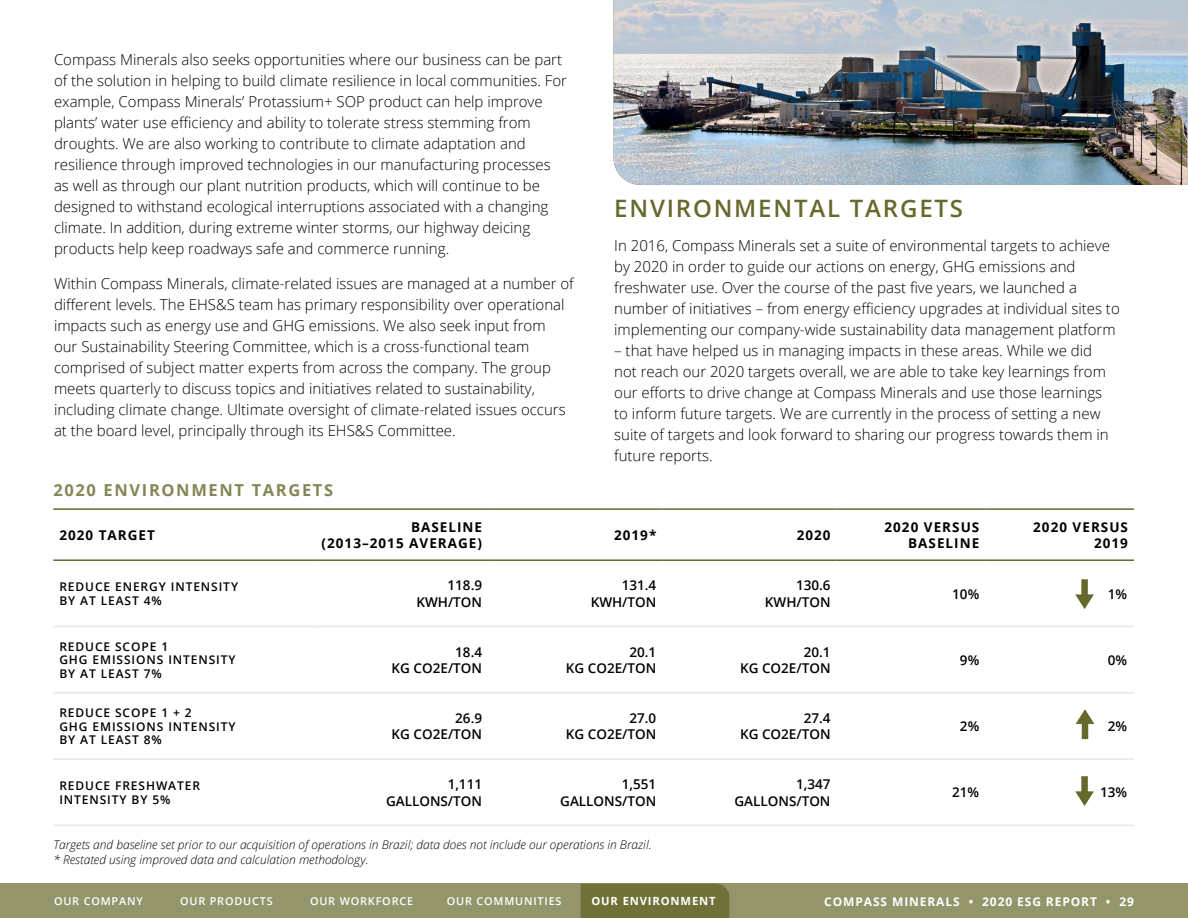
<style>
.page{position:relative;width:1188px;height:918px;background:#fff}
.page>*{position:absolute;margin:0;border:0;box-sizing:border-box;transform-origin:0 0}
.t1{font:600 24px "Open Sans";letter-spacing:.075em;color:#66682c}
.t2{font:700 16.5px "Open Sans";letter-spacing:.1em;color:#858656}
.t3{font:300 15px/21px "Open Sans";color:#000}
.t4{font:600 13.5px/16.2px "Open Sans";color:#000;text-align:right}
.t5{font:700 13.5px/16.2px "Open Sans";letter-spacing:.075em;color:#000;text-align:right}
.t6{font:italic 300 12px/15px "Open Sans";color:#000}
.t7{font:600 12px/13.5px "Open Sans";letter-spacing:.075em;color:#000}
.t8{font:700 12px "Open Sans";letter-spacing:.075em;color:#fff}
.t9{font:700 11.25px "Open Sans";letter-spacing:.075em;color:#fff}
.t10{font:600 10.8px "Open Sans";letter-spacing:.075em;color:#fff}
</style>
<div class="page">
<img style="left:614px;top:0;width:573px;height:185px">
<hr style="left:53px;top:692px;width:261px;height:2px;background:#e6e6e6">
<hr style="left:314px;top:692px;width:174px;height:2px;background:#e6e6e6">
<hr style="left:488px;top:692px;width:174px;height:2px;background:#e6e6e6">
<hr style="left:662px;top:692px;width:175px;height:2px;background:#e6e6e6">
<hr style="left:837px;top:692px;width:148px;height:2px;background:#e6e6e6">
<hr style="left:985px;top:692px;width:149px;height:2px;background:#e6e6e6">
<hr style="left:53px;top:758px;width:261px;height:2px;background:#e6e6e6">
<hr style="left:314px;top:758px;width:174px;height:2px;background:#e6e6e6">
<hr style="left:488px;top:758px;width:174px;height:2px;background:#e6e6e6">
<hr style="left:662px;top:758px;width:175px;height:2px;background:#e6e6e6">
<hr style="left:837px;top:758px;width:148px;height:2px;background:#e6e6e6">
<hr style="left:985px;top:758px;width:149px;height:2px;background:#e6e6e6">
<hr style="left:53px;top:825px;width:261px;height:1px;background:#e6e6e6">
<hr style="left:314px;top:825px;width:174px;height:1px;background:#e6e6e6">
<hr style="left:488px;top:825px;width:174px;height:1px;background:#e6e6e6">
<hr style="left:662px;top:825px;width:175px;height:1px;background:#e6e6e6">
<hr style="left:837px;top:825px;width:148px;height:1px;background:#e6e6e6">
<hr style="left:985px;top:825px;width:149px;height:1px;background:#e6e6e6">
<hr style="left:53px;top:626px;width:261px;height:1px;background:#e6e6e6">
<hr style="left:314px;top:626px;width:174px;height:1px;background:#e6e6e6">
<hr style="left:488px;top:626px;width:174px;height:1px;background:#e6e6e6">
<hr style="left:662px;top:626px;width:175px;height:1px;background:#e6e6e6">
<hr style="left:837px;top:626px;width:148px;height:1px;background:#e6e6e6">
<hr style="left:985px;top:626px;width:149px;height:1px;background:#e6e6e6">
<hr style="left:53px;top:508px;width:261px;height:2px;background:#66682c">
<hr style="left:314px;top:508px;width:174px;height:2px;background:#66682c">
<hr style="left:488px;top:508px;width:174px;height:2px;background:#66682c">
<hr style="left:662px;top:508px;width:175px;height:2px;background:#66682c">
<hr style="left:837px;top:508px;width:148px;height:2px;background:#66682c">
<hr style="left:985px;top:508px;width:149px;height:2px;background:#66682c">
<hr style="left:53px;top:559px;width:261px;height:2px;background:#66682c">
<hr style="left:314px;top:559px;width:174px;height:2px;background:#66682c">
<hr style="left:488px;top:559px;width:174px;height:2px;background:#66682c">
<hr style="left:662px;top:559px;width:175px;height:2px;background:#66682c">
<hr style="left:837px;top:559px;width:148px;height:2px;background:#66682c">
<hr style="left:985px;top:559px;width:149px;height:2px;background:#66682c">
<div style="left:1082px;top:579px;width:6px;height:18px;background:#66682c"></div>
<svg style="left:1075px;top:594px;width:19px;height:15px"></svg>
<div style="left:1082px;top:776px;width:6px;height:18px;background:#66682c"></div>
<svg style="left:1075px;top:791px;width:19px;height:15px"></svg>
<div style="left:1082px;top:721px;width:6px;height:18px;background:#66682c"></div>
<svg style="left:1076px;top:709px;width:18px;height:15px"></svg>
<div style="left:0;top:884px;width:1188px;height:34px;background:#94956b"></div>
<div style="left:581px;top:884px;width:148px;height:34px;background:#6f7138"></div>
<p class="t3" style="left:54px;top:49px;width:515px">Compass Minerals also seeks opportunities where our business can be part of the solution in helping to build climate resilience in local communities. For example, Compass Minerals’ Protassium+ SOP product can help improve plants’ water use efficiency and ability to tolerate stress stemming from droughts. We are also working to contribute to climate adaptation and resilience through improved technologies in our manufacturing processes as well as through our plant nutrition products, which will continue to be designed to withstand ecological interruptions associated with a changing climate. In addition, during extreme winter storms, our highway deicing products help keep roadways safe and commerce running.</p>
<p class="t3" style="left:54px;top:273px;width:521px">Within Compass Minerals, climate-related issues are managed at a number of different levels. The EHS&amp;S team has primary responsibility over operational impacts such as energy use and GHG emissions. We also seek input from<br>our Sustainability Steering Committee, which is a cross-functional team comprised of subject matter experts from across the company. The group meets quarterly to discuss topics and initiatives related to sustainability, including climate change. Ultimate oversight of climate-related issues occurs at the board level, principally through its EHS&amp;S Committee.</p>
<h1 class="t1" style="left:614px;top:192px;width:350px">ENVIRONMENTAL TARGETS</h1>
<p class="t3" style="left:614px;top:235px;width:507px">In 2016, Compass Minerals set a suite of environmental targets to achieve by 2020 in order to guide our actions on energy, GHG emissions and freshwater use. Over the course of the past five years, we launched a number of initiatives – from energy efficiency upgrades at individual sites to implementing our company-wide sustainability data management platform</p>
<p class="t3" style="left:614px;top:340px;width:496px">– that have helped us in managing impacts in these areas. While we did not reach our 2020 targets overall, we are able to take key learnings from our efforts to drive change at Compass Minerals and use those learnings to inform future targets. We are currently in the process of setting a new suite of targets and look forward to sharing our progress towards them in future reports.</p>
<p class="t2" style="left:53px;top:478px;width:281px">2020 ENVIRONMENT TARGETS</p>
<p class="t5" style="left:59px;top:526px;width:97px">2020 TARGET</p>
<p class="t5" style="left:322px;top:518px;width:162px">BASELINE<br>(2013–2015 AVERAGE)</p>
<p class="t5" style="left:614px;top:526px;width:44px">2019*</p>
<p class="t5" style="left:797px;top:526px;width:35px">2020</p>
<p class="t5" style="left:885px;top:518px;width:96px">2020 VERSUS<br>BASELINE</p>
<p class="t5" style="left:1033px;top:518px;width:96px">2020 VERSUS<br>2019</p>
<p class="t7" style="left:59px;top:580px;width:180px">REDUCE ENERGY INTENSITY<br>BY AT LEAST 4%</p>
<p class="t4" style="left:416px;top:577px;width:67px">118.9<br>KWH/TON</p>
<p class="t4" style="left:591px;top:577px;width:67px">131.4<br>KWH/TON</p>
<p class="t4" style="left:765px;top:577px;width:67px">130.6<br>KWH/TON</p>
<p class="t4" style="left:952px;top:585px;width:29px">10%</p>
<p class="t4" style="left:1108px;top:585px;width:21px">1%</p>
<p class="t7" style="left:59px;top:639px;width:178px">REDUCE SCOPE 1<br>GHG EMISSIONS INTENSITY<br>BY AT LEAST 7%</p>
<p class="t4" style="left:392px;top:643px;width:92px">18.4<br>KG CO2E/TON</p>
<p class="t4" style="left:566px;top:643px;width:92px">20.1<br>KG CO2E/TON</p>
<p class="t4" style="left:740px;top:643px;width:92px">20.1<br>KG CO2E/TON</p>
<p class="t4" style="left:960px;top:652px;width:21px">9%</p>
<p class="t4" style="left:1108px;top:652px;width:21px">0%</p>
<p class="t7" style="left:59px;top:706px;width:178px">REDUCE SCOPE 1 + 2<br>GHG EMISSIONS INTENSITY<br>BY AT LEAST 8%</p>
<p class="t4" style="left:392px;top:710px;width:92px">26.9<br>KG CO2E/TON</p>
<p class="t4" style="left:566px;top:710px;width:92px">27.0<br>KG CO2E/TON</p>
<p class="t4" style="left:740px;top:710px;width:92px">27.4<br>KG CO2E/TON</p>
<p class="t4" style="left:960px;top:718px;width:21px">2%</p>
<p class="t4" style="left:1108px;top:718px;width:21px">2%</p>
<p class="t7" style="left:59px;top:779px;width:142px">REDUCE FRESHWATER<br>INTENSITY BY 5%</p>
<p class="t4" style="left:386px;top:776px;width:98px">1,111<br>GALLONS/TON</p>
<p class="t4" style="left:560px;top:776px;width:98px">1,551<br>GALLONS/TON</p>
<p class="t4" style="left:734px;top:776px;width:98px">1,347<br>GALLONS/TON</p>
<p class="t4" style="left:952px;top:784px;width:29px">21%</p>
<p class="t4" style="left:1100px;top:784px;width:29px">13%</p>
<p class="t6" style="left:53px;top:836px;width:600px">Targets and baseline set prior to our acquisition of operations in Brazil; data does not include our operations in Brazil. * Restated using improved data and calculation methodology.</p>
<p class="t10" style="left:54px;top:894px;width:90px">OUR COMPANY</p>
<p class="t10" style="left:180px;top:894px;width:94px">OUR PRODUCTS</p>
<p class="t10" style="left:310px;top:894px;width:105px">OUR WORKFORCE</p>
<p class="t10" style="left:447px;top:894px;width:116px">OUR COMMUNITIES</p>
<p class="t9" style="left:591px;top:893px;width:126px">OUR ENVIRONMENT</p>
<p class="t8" style="left:824px;top:893px;width:311px">COMPASS MINERALS • 2020 ESG REPORT • 29</p>
</div>
